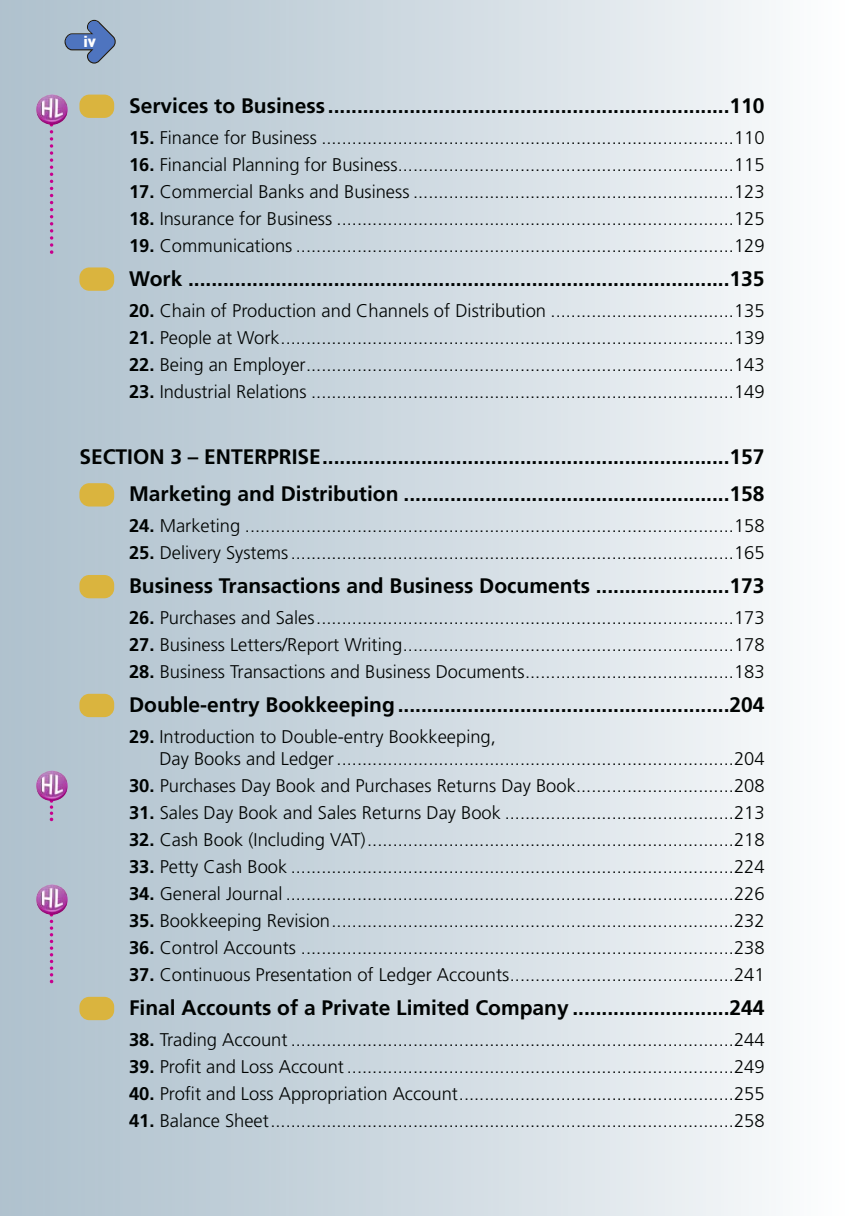
<style>
.page{position:relative;width:854px;height:1216px;background:#fff}
.page>*{position:absolute;margin:0;border:0;box-sizing:border-box;transform-origin:0 0}
.t1{font:700 21px/37.8px "Frutiger";color:#000302;text-align:right}
.t2{font:300 18.38px/22.1px "Frutiger";color:#000302}
.t3{font:900 15.58px "DIN";color:#fff}
.s1{font-weight:700}
</style>
<div class="page">
<img style="left:0;top:0;width:769px;height:1215px">
<svg style="left:64px;top:20px;width:52px;height:44px;background:#7a93ba"></svg>
<div style="left:79px;top:95px;width:35px;height:23px;background:#dab43e;border-radius:10px"></div>
<div style="left:79px;top:267px;width:35px;height:24px;background:#dab43e;border-radius:10px"></div>
<div style="left:79px;top:483px;width:35px;height:23px;background:#dab43e;border-radius:10px"></div>
<div style="left:79px;top:575px;width:35px;height:23px;background:#dab43e;border-radius:10px"></div>
<div style="left:79px;top:693px;width:35px;height:24px;background:#dab43e;border-radius:10px"></div>
<div style="left:79px;top:996px;width:35px;height:24px;background:#dab43e;border-radius:10px"></div>
<svg style="left:50px;top:125px;width:3px;height:129px"></svg>
<img style="left:36px;top:94px;width:32px;height:31px">
<svg style="left:50px;top:801px;width:3px;height:20px"></svg>
<img style="left:36px;top:770px;width:32px;height:31px">
<svg style="left:50px;top:914px;width:3px;height:69px"></svg>
<img style="left:36px;top:884px;width:32px;height:30px">
<p class="t3" style="left:83px;top:32px;width:14px">iv</p>
<p class="t1" style="left:129px;top:88px;width:636px">Services to Business .....................................................................110</p>
<p class="t2" style="left:129px;top:128px;width:636px"><span class="s1">15.</span> Finance for Business .................................................................................110</p>
<p class="t2" style="left:129px;top:155px;width:636px"><span class="s1">16.</span> Financial Planning for Business..................................................................115</p>
<p class="t2" style="left:129px;top:182px;width:636px"><span class="s1">17.</span> Commercial Banks and Business ...............................................................123</p>
<p class="t2" style="left:129px;top:209px;width:636px"><span class="s1">18.</span> Insurance for Business ..............................................................................125</p>
<p class="t2" style="left:129px;top:236px;width:636px"><span class="s1">19.</span> Communications ......................................................................................129</p>
<p class="t1" style="left:129px;top:261px;width:636px">Work .............................................................................................135</p>
<p class="t2" style="left:129px;top:301px;width:636px"><span class="s1">20.</span> Chain of Production and Channels of Distribution ....................................135</p>
<p class="t2" style="left:129px;top:328px;width:636px"><span class="s1">21.</span> People at Work.........................................................................................139</p>
<p class="t2" style="left:129px;top:355px;width:636px"><span class="s1">22.</span> Being an Employer....................................................................................143</p>
<p class="t2" style="left:129px;top:382px;width:636px"><span class="s1">23.</span> Industrial Relations ...................................................................................149</p>
<p class="t1" style="left:79px;top:439px;width:686px">SECTION 3 – ENTERPRISE......................................................................157<br>Marketing and Distribution ........................................................158</p>
<p class="t2" style="left:129px;top:516px;width:636px"><span class="s1">24.</span> Marketing ................................................................................................158</p>
<p class="t2" style="left:129px;top:543px;width:636px"><span class="s1">25.</span> Delivery Systems.......................................................................................165</p>
<p class="t1" style="left:129px;top:568px;width:636px">Business Transactions and Business Documents .......................173</p>
<p class="t2" style="left:129px;top:608px;width:636px"><span class="s1">26.</span> Purchases and Sales..................................................................................173</p>
<p class="t2" style="left:129px;top:635px;width:636px"><span class="s1">27.</span> Business Letters/Report Writing.................................................................178</p>
<p class="t2" style="left:129px;top:662px;width:636px"><span class="s1">28.</span> Business Transactions and Business Documents.........................................183</p>
<p class="t1" style="left:129px;top:687px;width:636px">Double-entry Bookkeeping.........................................................204</p>
<p class="t2" style="left:159px;top:727px;width:606px;text-indent:-30px"><span class="s1">29.</span> Introduction to Double-entry Bookkeeping,<br>Day Books and Ledger..............................................................................204</p>
<p class="t2" style="left:129px;top:776px;width:636px"><span class="s1">30.</span> Purchases Day Book and Purchases Returns Day Book...............................208</p>
<p class="t2" style="left:129px;top:803px;width:636px"><span class="s1">31.</span> Sales Day Book and Sales Returns Day Book .............................................213</p>
<p class="t2" style="left:129px;top:830px;width:636px"><span class="s1">32.</span> Cash Book (Including VAT)........................................................................218</p>
<p class="t2" style="left:129px;top:857px;width:636px"><span class="s1">33.</span> Petty Cash Book .......................................................................................224</p>
<p class="t2" style="left:129px;top:884px;width:636px"><span class="s1">34.</span> General Journal ........................................................................................226</p>
<p class="t2" style="left:129px;top:911px;width:636px"><span class="s1">35.</span> Bookkeeping Revision...............................................................................232</p>
<p class="t2" style="left:129px;top:938px;width:636px"><span class="s1">36.</span> Control Accounts .....................................................................................238</p>
<p class="t2" style="left:129px;top:965px;width:636px"><span class="s1">37.</span> Continuous Presentation of Ledger Accounts............................................241</p>
<p class="t1" style="left:129px;top:990px;width:636px">Final Accounts of a Private Limited Company ...........................244</p>
<p class="t2" style="left:129px;top:1030px;width:636px"><span class="s1">38.</span> Trading Account .......................................................................................244</p>
<p class="t2" style="left:129px;top:1057px;width:636px"><span class="s1">39.</span> Profit and Loss Account............................................................................249</p>
<p class="t2" style="left:129px;top:1084px;width:636px"><span class="s1">40.</span> Profit and Loss Appropriation Account......................................................255</p>
<p class="t2" style="left:129px;top:1111px;width:636px"><span class="s1">41.</span> Balance Sheet...........................................................................................258</p>
</div>
